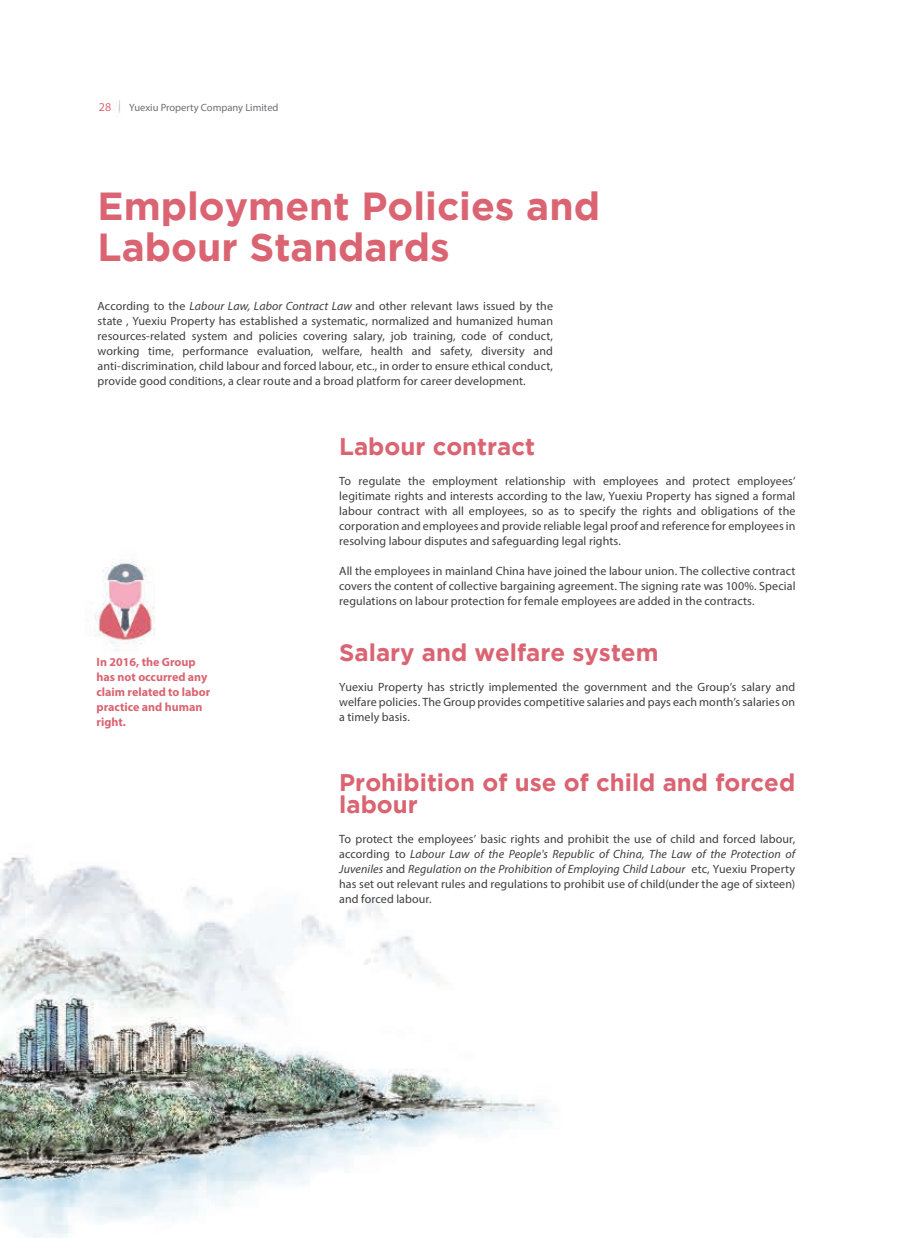
<style>
.page{position:relative;width:906px;height:1238px;background:#fff}
.page>*{position:absolute;margin:0;border:0;box-sizing:border-box;transform-origin:0 0}
.t1{font:700 39px/40.5px "Gotham";color:#da6472}
.t2{font:700 24px/22.5px "Gotham";color:#da6472}
.t3{font:12px/15px "Myriad Pro";letter-spacing:.01em;color:#3e3e3f;text-align:justify}
.t4{font:700 12px/15px "Myriad Pro";color:#da6472}
.t5{font:12px "Myriad Pro";color:#da6472}
.t6{font:10.5px "Myriad Pro";color:#6d6e71}
.s1{font-style:italic}
</style>
<div class="page">
<img style="left:0;top:101px;width:552px;height:1136px">
<p class="t5" style="left:99px;top:99px;width:14px">28</p>
<p class="t6" style="left:129px;top:101px;width:151px">Yuexiu Property Company Limited</p>
<p class="t1" style="left:98px;top:185px;width:504px">Employment Policies and<br>Labour Standards</p>
<p class="t3" style="left:98px;top:298px;width:457px">According to the <span class="s1">Labour Law, Labor Contract Law</span> and other relevant laws issued by the state , Yuexiu Property has established a systematic, normalized and humanized human resources-related system and policies covering salary, job training, code of conduct, working time, performance evaluation, welfare, health and safety, diversity and anti-discrimination, child labour and forced labour, etc., in order to ensure ethical conduct, provide good conditions, a clear route and a broad platform for career development.</p>
<p class="t4" style="left:97px;top:653px;width:115px">In 2016, the Group has not occurred any claim related to labor practice and human right.</p>
<p class="t2" style="left:339px;top:434px;width:197px">Labour contract</p>
<p class="t3" style="left:339px;top:473px;width:458px">To regulate the employment relationship with employees and protect employees’ legitimate rights and interests according to the law, Yuexiu Property has signed a formal labour contract with all employees, so as to specify the rights and obligations of the corporation and employees and provide reliable legal proof and reference for employees in resolving labour disputes and safeguarding legal rights.</p>
<p class="t3" style="left:339px;top:563px;width:458px">All the employees in mainland China have joined the labour union. The collective contract covers the content of collective bargaining agreement. The signing rate was 100%. Special regulations on labour protection for female employees are added in the contracts.</p>
<p class="t2" style="left:339px;top:640px;width:321px">Salary and welfare system</p>
<p class="t3" style="left:339px;top:678px;width:457px">Yuexiu Property has strictly implemented the government and the Group’s salary and welfare policies. The Group provides competitive salaries and pays each month’s salaries on a timely basis.</p>
<p class="t2" style="left:339px;top:770px;width:457px">Prohibition of use of child and forced labour</p>
<p class="t3" style="left:339px;top:831px;width:457px">To protect the employees’ basic rights and prohibit the use of child and forced labour, according to <span class="s1">Labour Law of the People's Republic of China, The Law of the Protection of Juveniles</span> and <span class="s1">Regulation on the Prohibition of Employing Child Labour</span> etc, Yuexiu Property has set out relevant rules and regulations to prohibit use of child(under the age of sixteen) and forced labour.</p>
</div>
